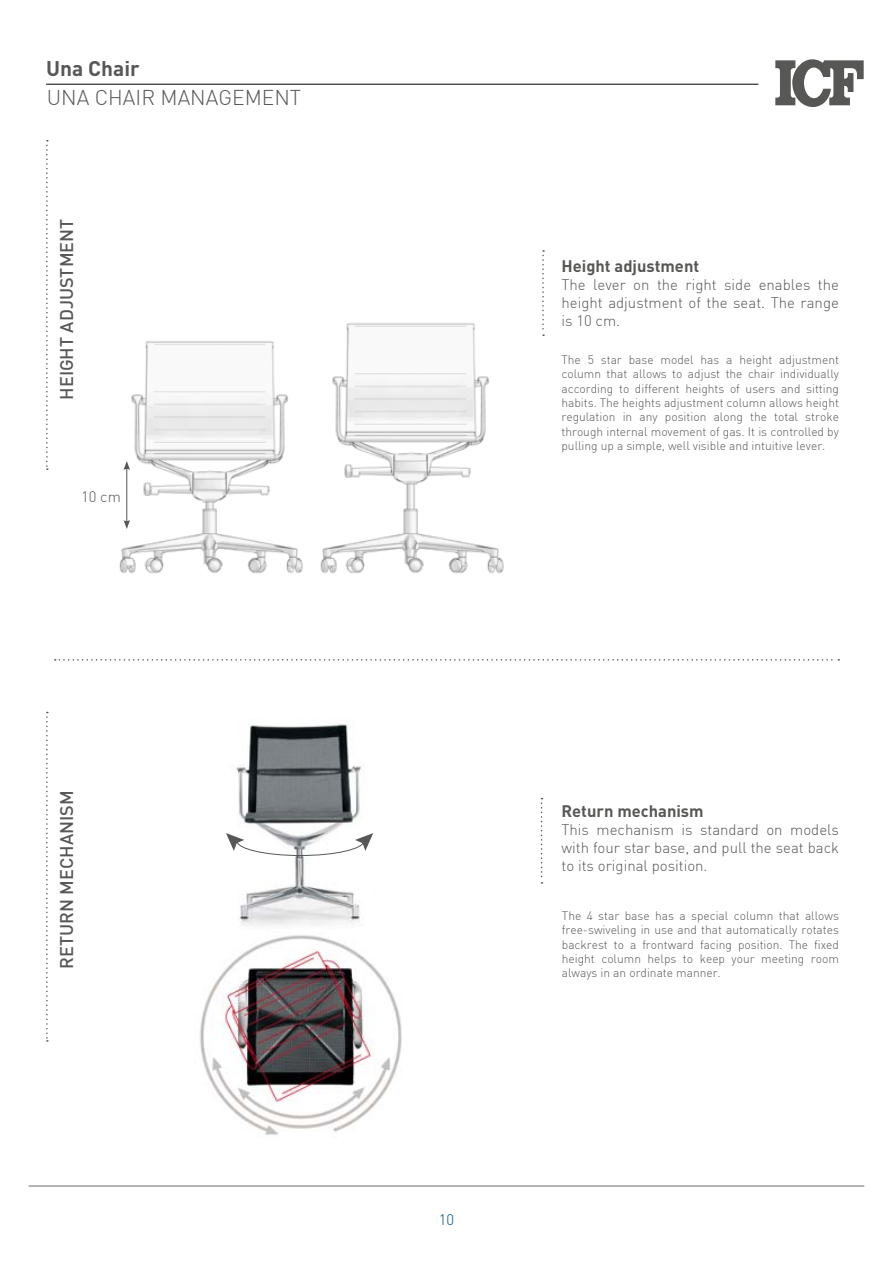
<style>
.page{position:relative;width:893px;height:1263px;background:#fff}
.page>*{position:absolute;margin:0;border:0;box-sizing:border-box;transform-origin:0 0}
.t1{font:300 21px "DIN";color:#575756}
.t2{font:700 21px "DIN";color:#575756}
.t3{font:500 18px "DIN";color:#575756}
.t4{font:700 16.5px "DIN";color:#575756}
.t5{font:300 15px/18px "DIN";color:#575756;text-align:justify}
.t6{font:300 15px "DIN";color:#004f7e}
.t7{font:300 12px/14.4px "DIN";color:#575756;text-align:justify}
</style>
<div class="page">
<img style="left:236px;top:724px;width:128px;height:202px">
<img style="left:200px;top:935px;width:202px;height:200px">
<svg style="left:541px;top:798px;width:1px;height:86px"></svg>
<svg style="left:55px;top:659px;width:784px;height:2px"></svg>
<svg style="left:226px;top:833px;width:147px;height:23px"></svg>
<img style="left:119px;top:341px;width:184px;height:233px">
<img style="left:320px;top:323px;width:184px;height:251px">
<svg style="left:542px;top:250px;width:2px;height:86px"></svg>
<hr style="left:127px;top:467px;width:1px;height:55px;background:#575756">
<svg style="left:124px;top:520px;width:6px;height:9px"></svg>
<svg style="left:124px;top:461px;width:6px;height:9px"></svg>
<svg style="left:46px;top:140px;width:2px;height:330px"></svg>
<svg style="left:46px;top:712px;width:2px;height:330px"></svg>
<hr style="left:46px;top:84px;width:712px;height:1px;background:#000">
<hr style="left:29px;top:1185px;width:835px;height:1px;background:#575756">
<svg style="left:775px;top:59px;width:89px;height:48px"></svg>
<h1 class="t2" style="left:46px;top:55px;width:95px">Una Chair</h1>
<h1 class="t1" style="left:47px;top:85px;width:256px">UNA CHAIR MANAGEMENT</h1>
<h2 class="t3" style="left:55px;top:400px;width:182px;rotate:-90deg">HEIGHT ADJUSTMENT</h2>
<p class="t5" style="left:81px;top:487px;width:41px">10 cm</p>
<h2 class="t3" style="left:55px;top:969px;width:180px;rotate:-90deg">RETURN MECHANISM</h2>
<h3 class="t4" style="left:561px;top:255px;width:139px">Height adjustment</h3>
<p class="t5" style="left:561px;top:275px;width:279px">The lever on the right side enables the height adjustment of the seat. The range is 10 cm.</p>
<p class="t7" style="left:561px;top:352px;width:279px">The 5 star base model has a height adjustment column that allows to adjust the chair individually according to different heights of users and sitting habits. The heights adjustment column allows height regulation in any position along the total stroke through internal movement of gas. It is controlled by pulling up a simple, well visible and intuitive lever.</p>
<p class="t6" style="left:439px;top:1210px;width:17px">10</p>
<h3 class="t4" style="left:561px;top:800px;width:144px">Return mechanism</h3>
<p class="t5" style="left:561px;top:820px;width:279px">This mechanism is standard on models with four star base, and pull the seat back to its original position.</p>
<p class="t7" style="left:562px;top:908px;width:279px">The 4 star base has a special column that allows free-swiveling in use and that automatically rotates backrest to a frontward facing position. The fixed height column helps to keep your meeting room always in an ordinate manner.</p>
</div>
